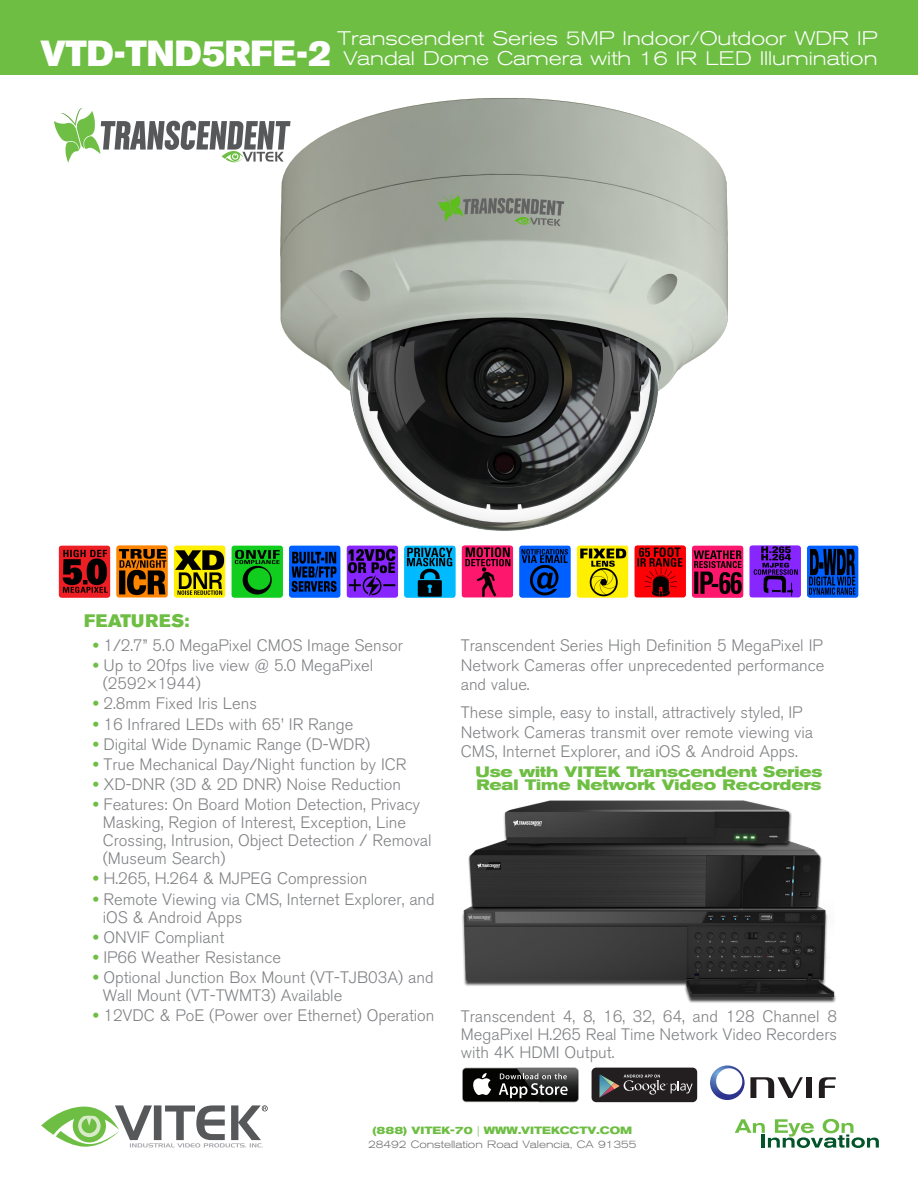
<style>
.page{position:relative;width:918px;height:1188px;background:#fff}
.page>*{position:absolute;margin:0;border:0;box-sizing:border-box;transform-origin:0 0}
.VITEK-PARA_Top-Model{font:36px "Akzidenz Grotesk BE Super";color:#fff}
.VITEK-PARA_Top-Desc{font:300 expanded 19.5px/19.5px "Akzidenz Grotesk BE";color:#fff;text-align:center}
.t1{font:18px "Akzidenz Grotesk BE Super";letter-spacing:.015em;color:#6ebe44}
.VITEK-PARA_Spec-Bull{font:300 16.5px/18px "Akzidenz Grotesk BE";color:#808285}
.t2{font:700 expanded 15px/13.5px "Akzidenz Grotesk BE";color:#6ebe44}
.t3{font:300 expanded 10.5px "Akzidenz Grotesk BE";color:#6c6d70}
.t4{font:700 expanded 10.5px "Akzidenz Grotesk BE";color:#6ebe44}
.s1{font-weight:700;font-stretch:expanded;color:#6ebe44}
</style>
<div class="page">
<div style="left:0;top:0;width:918px;height:75px;background:#6ebe44"></div>
<svg style="left:41px;top:1105px;width:227px;height:43px"></svg>
<svg style="left:735px;top:1119px;width:144px;height:29px"></svg>
<img style="left:58px;top:545px;width:801px;height:53px">
<img style="left:178px;top:98px;width:654px;height:453px">
<svg style="left:54px;top:108px;width:237px;height:55px"></svg>
<img style="left:462px;top:800px;width:374px;height:203px">
<svg style="left:462px;top:1068px;width:117px;height:34px"></svg>
<div style="left:463px;top:1068px;width:115px;height:33px;background:#040503;border-radius:3px"></div>
<svg style="left:473px;top:1073px;width:18px;height:22px"></svg>
<img style="left:517px;top:1069px;width:62px;height:33px">
<img style="left:517px;top:1068px;width:61px;height:33px">
<svg style="left:499px;top:1073px;width:69px;height:25px"></svg>
<div style="left:592px;top:1068px;width:105px;height:34px;background:#231f20;border-radius:5px"></div>
<svg style="left:599px;top:1075px;width:94px;height:22px"></svg>
<div style="left:806px;top:1077px;width:6px;height:21px;background:#211d1e"></div>
<svg style="left:819px;top:1077px;width:17px;height:21px"></svg>
<svg style="left:710px;top:1065px;width:93px;height:35px"></svg>
<p class="VITEK-PARA_Top-Model" style="left:40px;top:33px;width:292px">VTD-TND5RFE-2</p>
<p class="VITEK-PARA_Top-Desc" style="left:338px;top:29px;width:541px">Transcendent Series 5MP Indoor/Outdoor WDR IP<br>Vandal Dome Camera with 16 IR LED Illumination</p>
<p class="t1" style="left:84px;top:610px;width:107px">FEATURES:</p>
<p class="VITEK-PARA_Spec-Bull" style="left:93px;top:637px;width:312px"><span class="s1">•</span> 1/2.7” 5.0 MegaPixel CMOS Image Sensor</p>
<p class="VITEK-PARA_Spec-Bull" style="left:103px;top:657px;width:272px;text-indent:-10px"><span class="s1">•</span> Up to 20fps live view @ 5.0 MegaPixel (2592×1944)</p>
<p class="VITEK-PARA_Spec-Bull" style="left:93px;top:695px;width:166px"><span class="s1">•</span> 2.8mm Fixed Iris Lens</p>
<p class="VITEK-PARA_Spec-Bull" style="left:93px;top:715px;width:262px"><span class="s1">•</span> 16 Infrared LEDs with 65’ IR Range</p>
<p class="VITEK-PARA_Spec-Bull" style="left:93px;top:735px;width:279px"><span class="s1">•</span> Digital Wide Dynamic Range (D-WDR)</p>
<p class="VITEK-PARA_Spec-Bull" style="left:93px;top:756px;width:315px"><span class="s1">•</span> True Mechanical Day/Night function by ICR</p>
<p class="VITEK-PARA_Spec-Bull" style="left:93px;top:776px;width:310px"><span class="s1">•</span> XD-DNR (3D &amp; 2D DNR) Noise Reduction</p>
<p class="VITEK-PARA_Spec-Bull" style="left:103px;top:796px;width:330px;text-indent:-10px"><span class="s1">•</span> Features: On Board Motion Detection, Privacy Masking, Region of Interest, Exception, Line Crossing, Intrusion, Object Detection / Removal (Museum Search)</p>
<p class="VITEK-PARA_Spec-Bull" style="left:93px;top:870px;width:276px"><span class="s1">•</span> H.265, H.264 &amp; MJPEG Compression</p>
<p class="VITEK-PARA_Spec-Bull" style="left:103px;top:890px;width:334px;text-indent:-10px"><span class="s1">•</span> Remote Viewing via CMS, Internet Explorer, and iOS &amp; Android Apps</p>
<p class="VITEK-PARA_Spec-Bull" style="left:93px;top:928px;width:133px"><span class="s1">•</span> ONVIF Compliant</p>
<p class="VITEK-PARA_Spec-Bull" style="left:93px;top:948px;width:190px"><span class="s1">•</span> IP66 Weather Resistance</p>
<p class="VITEK-PARA_Spec-Bull" style="left:103px;top:969px;width:332px;text-indent:-10px"><span class="s1">•</span> Optional Junction Box Mount (VT-TJB03A) and<br>Wall Mount (VT-TWMT3) Available</p>
<p class="VITEK-PARA_Spec-Bull" style="left:93px;top:1007px;width:343px"><span class="s1">•</span> 12VDC &amp; PoE (Power over Ethernet) Operation</p>
<p class="VITEK-PARA_Spec-Bull" style="left:461px;top:636px;width:365px;line-height:19.5px;text-align:justify">Transcendent Series High Definition 5 MegaPixel IP Network Cameras offer unprecedented performance and value.</p>
<p class="VITEK-PARA_Spec-Bull" style="left:461px;top:703px;width:354px;line-height:19.5px">These simple, easy to install, attractively styled, IP<br>Network Cameras transmit over remote viewing via<br>CMS, Internet Explorer, and iOS &amp; Android Apps.</p>
<p class="t2" style="left:475px;top:765px;width:349px">Use with VITEK Transcendent Series<br>Real Time Network Video Recorders</p>
<p class="VITEK-PARA_Spec-Bull" style="left:461px;top:1008px;width:378px;text-align:justify">Transcendent 4, 8, 16, 32, 64, and 128 Channel 8<br>MegaPixel H.265 Real Time Network Video Recorders with 4K HDMI Output.</p>
<p class="t4" style="left:372px;top:1125px;width:261px">(888) VITEK-70 | WWW.VITEKCCTV.COM</p>
<p class="t3" style="left:368px;top:1138px;width:270px">28492 Constellation Road Valencia, CA 91355</p>
</div>
